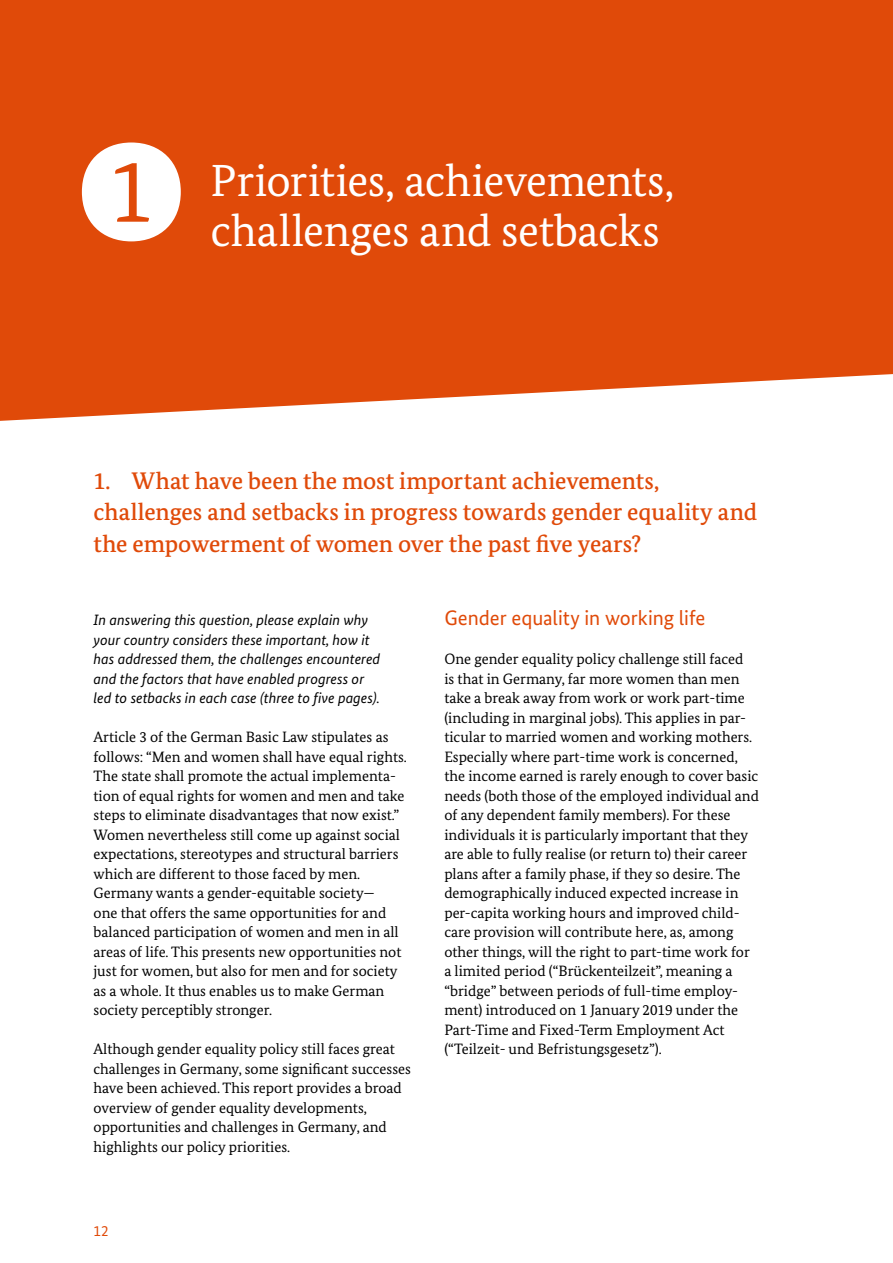
<style>
.page{position:relative;width:893px;height:1263px;background:#fff}
.page>*{position:absolute;margin:0;border:0;box-sizing:border-box;transform-origin:0 0}
.C-Inhalt_HL_C-01_1-H1-HL_Kapitelstart{font:45px/49.5px "Bundes Serif";letter-spacing:-.01em;color:#fff}
.C-Inhalt_HL_C-02-H2-HL_2_ZweiSpalten{font:500 24px/31.5px "Bundes Serif";letter-spacing:-.005em;color:#e04a09}
.C-Inhalt_HL_C-03-H3-HL_3{font:21px "Bundes Sans";letter-spacing:-.005em;color:#e04a09}
.D-Inhalt_IS_D-01_1-P-Fließtext{font:15px/19.5px "Bundes Serif";color:#000}
.D-Inhalt_IS_Wenn_JA{font:italic 15px/19.5px "Bundes Sans";color:#000}
.t1{font:15px "Bundes Sans";color:#e04a09}
.s1{font-family:"Bundes Serif Kapitelziffern Regular";font-size:90px}
</style>
<div class="page">
<div style="left:0;top:0;width:893px;height:421px;background:#e04a09"></div>
<h1 class="C-Inhalt_HL_C-01_1-H1-HL_Kapitelstart" style="left:210px;top:156px;width:465px;text-indent:-102px"><span class="s1">1</span>Priorities, achievements, challenges and setbacks</h1>
<h2 class="C-Inhalt_HL_C-02-H2-HL_2_ZweiSpalten" style="left:94px;top:464px;width:665px">1. What have been the most important achievements, challenges and setbacks in progress towards gender equality and the empowerment of women over the past five years?</h2>
<p class="D-Inhalt_IS_Wenn_JA" style="left:94px;top:610px;width:288px">In answering this question, please explain why your country considers these important, how it has addressed them, the challenges encountered and the factors that have enabled progress or led to setbacks in each case (three to five pages).</p>
<p class="D-Inhalt_IS_D-01_1-P-Fließtext" style="left:94px;top:727px;width:315px">Article 3 of the German Basic Law stipulates as follows: “Men and women shall have equal rights.<br>The state shall promote the actual implementa&shy;tion of equal rights for women and men and take steps to eliminate disadvantages that now exist.” Women nevertheless still come up against social expectations, stereotypes and structural barriers which are different to those faced by men.<br>Germany wants a gender-equitable society—<br>one that offers the same opportunities for and balanced participation of women and men in all areas of life. This presents new opportunities not just for women, but also for men and for society as a whole. It thus enables us to make German society perceptibly stronger.</p>
<p class="D-Inhalt_IS_D-01_1-P-Fließtext" style="left:94px;top:1039px;width:319px">Although gender equality policy still faces great challenges in Germany, some significant successes have been achieved. This report provides a broad overview of gender equality developments, opportunities and challenges in Germany, and highlights our policy priorities.</p>
<p class="t1" style="left:94px;top:1222px;width:16px">12</p>
<h3 class="C-Inhalt_HL_C-03-H3-HL_3" style="left:444px;top:605px;width:263px">Gender equality in working life</h3>
<p class="D-Inhalt_IS_D-01_1-P-Fließtext" style="left:444px;top:649px;width:316px">One gender equality policy challenge still faced<br>is that in Germany, far more women than men take a break away from work or work part-time (including in marginal jobs). This applies in par&shy;ticular to married women and working mothers.<br>Especially where part-time work is concerned, the income earned is rarely enough to cover basic needs (both those of the employed individual and of any dependent family members). For these individuals it is particularly important that they are able to fully realise (or return to) their career plans after a family phase, if they so desire. The demographically induced expected increase in per-capita working hours and improved child&shy;care provision will contribute here, as, among other things, will the right to part-time work for a limited period (“Brückenteilzeit”, meaning a “bridge” between periods of full-time employ&shy;ment) introduced on 1 January 2019 under the Part-Time and Fixed-Term Employment Act (“Teilzeit- und Befristungsgesetz”).</p>
</div>
